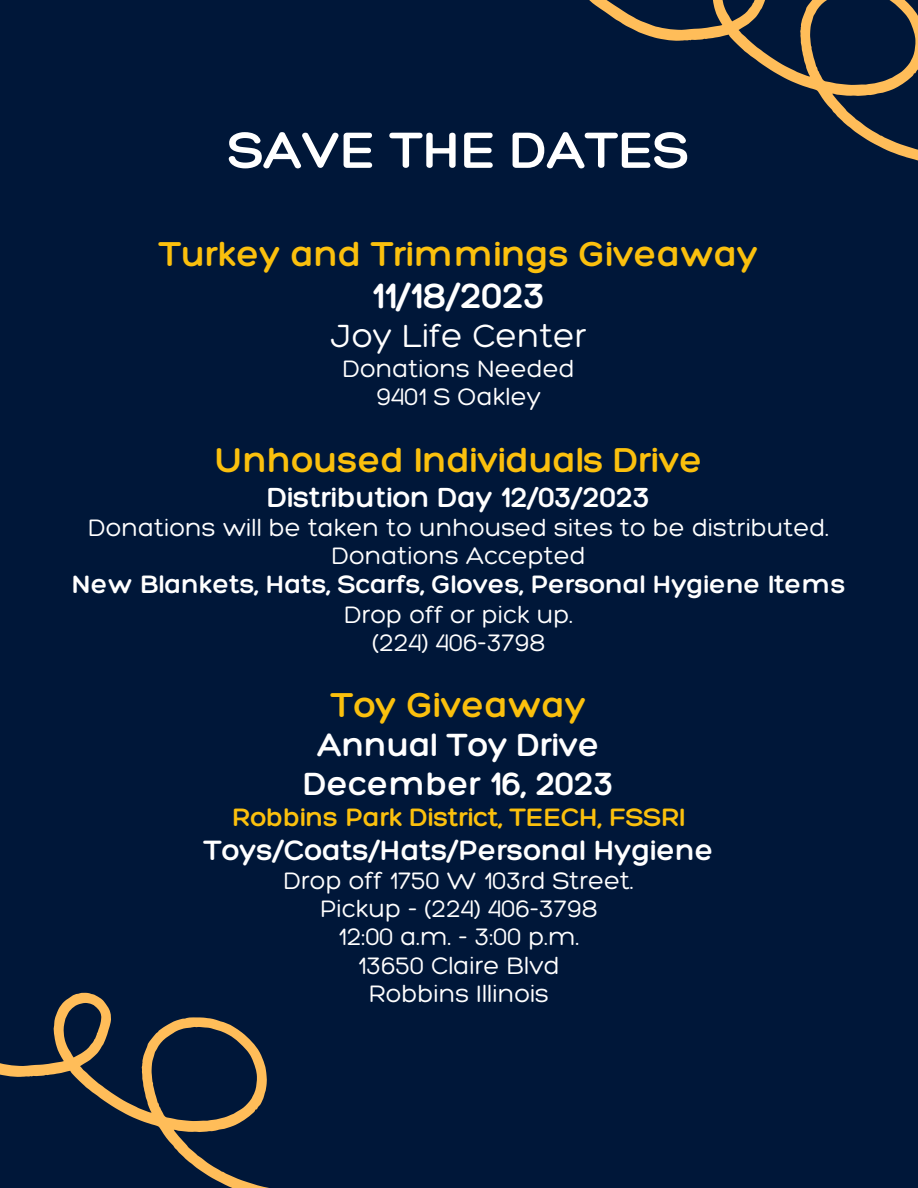
<style>
.page{position:relative;width:918px;height:1188px;background:#001739}
.page>*{position:absolute;margin:0;border:0;box-sizing:border-box;transform-origin:0 0}
.t1{font:300 55.2px "Hero";color:#fff}
.t2{font:300 37.8px "Hero";color:#fff}
.t3{font:300 37.5px "Hero";color:#fbc00d}
.t4{font:300 34.8px "Hero";color:#fff}
.t5{font:300 34.8px "Hero";color:#fff}
.t6{font:300 30.3px "Hero";color:#fff}
.t7{font:300 30px "Hero";color:#fff}
.t8{font:300 27.3px "Hero";color:#fff}
.t9{font:300 27.3px "Hero";color:#fbc00d}
.t10{font:300 25.8px "Hero";color:#fff}
</style>
<div class="page">
<svg style="left:589px;top:0;width:329px;height:161px"></svg>
<svg style="left:0;top:993px;width:269px;height:195px"></svg>
<p class="t1" style="left:228px;top:115px;width:463px">SAVE THE DATES</p>
<p class="t3" style="left:159px;top:230px;width:601px">Turkey and Trimmings Giveaway</p>
<p class="t2" style="left:373px;top:272px;width:174px">11/18/2023</p>
<p class="t5" style="left:332px;top:314px;width:256px">Joy Life Center</p>
<p class="t10" style="left:343px;top:353px;width:233px">Donations Needed</p>
<p class="t10" style="left:377px;top:381px;width:166px">9401 S Oakley</p>
<p class="t3" style="left:215px;top:436px;width:490px">Unhoused Individuals Drive</p>
<p class="t7" style="left:268px;top:478px;width:384px">Distribution Day 12/03/2023</p>
<p class="t10" style="left:89px;top:511px;width:742px">Donations will be taken to unhoused sites to be distributed.</p>
<p class="t10" style="left:332px;top:540px;width:255px">Donations Accepted</p>
<p class="t8" style="left:72px;top:567px;width:775px">New Blankets, Hats, Scarfs, Gloves, Personal Hygiene Items</p>
<p class="t10" style="left:345px;top:598px;width:230px">Drop off or pick up.</p>
<p class="t10" style="left:372px;top:626px;width:175px">(224) 406-3798</p>
<p class="t3" style="left:332px;top:681px;width:256px">Toy Giveaway</p>
<p class="t4" style="left:318px;top:723px;width:284px">Annual Toy Drive</p>
<p class="t4" style="left:304px;top:762px;width:311px">December 16, 2023</p>
<p class="t9" style="left:232px;top:800px;width:455px">Robbins Park District, TEECH, FSSRI</p>
<p class="t6" style="left:204px;top:831px;width:511px">Toys/Coats/Hats/Personal Hygiene</p>
<p class="t10" style="left:284px;top:865px;width:351px">Drop off 1750 W 103rd Street.</p>
<p class="t10" style="left:320px;top:893px;width:279px">Pickup - (224) 406-3798</p>
<p class="t10" style="left:339px;top:921px;width:242px">12:00 a.m. - 3:00 p.m.</p>
<p class="t10" style="left:358px;top:949px;width:203px">13650 Claire Blvd</p>
<p class="t10" style="left:369px;top:977px;width:182px">Robbins Illinois</p>
</div>
